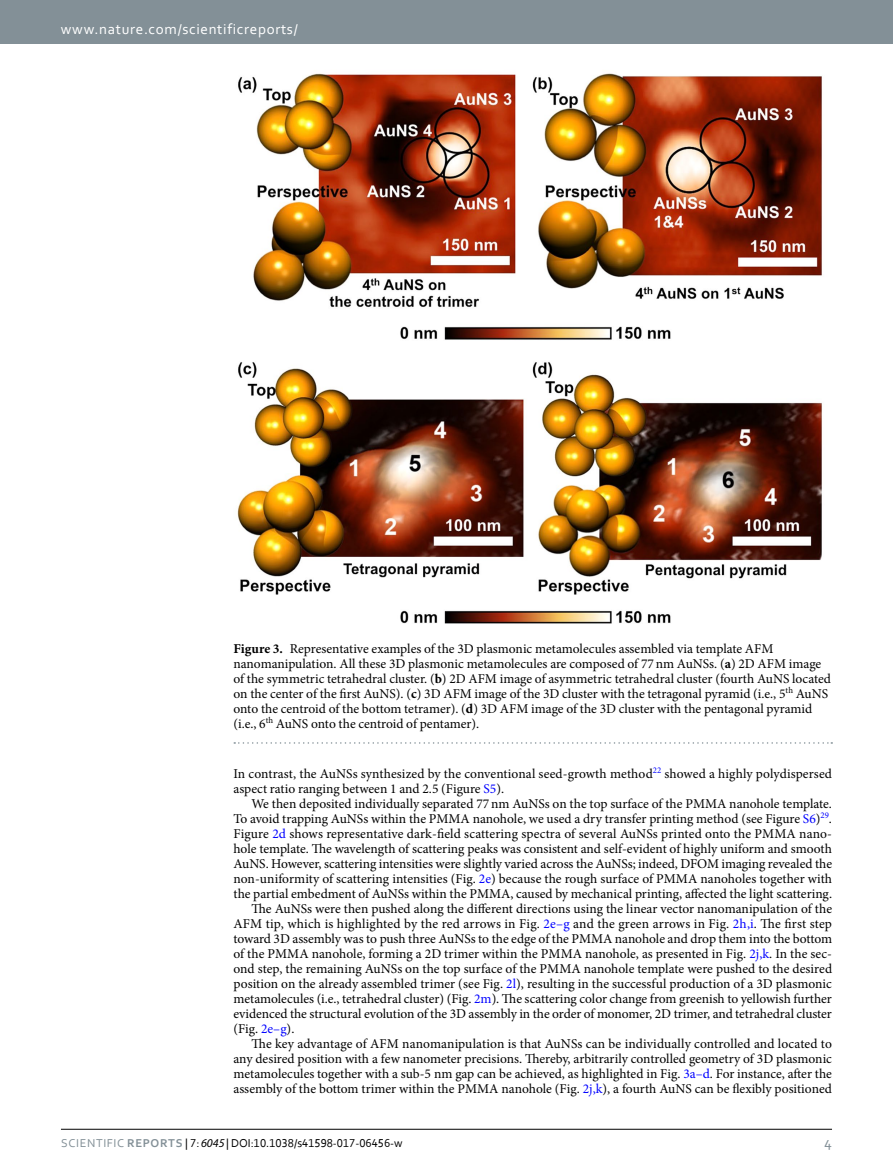
<style>
.page{position:relative;width:893px;height:1174px;background:#fff}
.page>*{position:absolute;margin:0;border:0;box-sizing:border-box;transform-origin:0 0}
.t1{font:15px "Corbel 2";letter-spacing:.045em;color:#fff}
.t2{font:15px "Corbel 2";color:#839097}
.t3{font:13.5px/15px "Minion Pro";color:#000}
.t4{font:12px "Corbel";color:#000}
.s1{font-weight:700}
.s2{color:#00f}
.s3{font-family:"Corbel 2";color:#839097}
.s4{font-family:"Corbel Bold 2";color:#839097}
.s5{font-family:"Myriad Pro";font-style:italic}
</style>
<div class="page">
<div style="left:0;top:0;width:893px;height:43px;background:#839097"></div>
<hr style="left:61px;top:1129px;width:771px;height:1px;background:#000">
<img style="left:237px;top:73px;width:585px;height:551px">
<svg style="left:234px;top:742px;width:598px;height:1px"></svg>
<p class="t1" style="left:61px;top:19px;width:238px">www.nature.com/scientificreports/</p>
<p class="t3" style="left:233px;top:641px;width:599px"><span class="s1">Figure 3.</span> Representative examples of the 3D plasmonic metamolecules assembled via template AFM nanomanipulation. All these 3D plasmonic metamolecules are composed of 77nm AuNSs. (<span class="s1">a</span>) 2D AFM image of the symmetric tetrahedral cluster. (<span class="s1">b</span>) 2D AFM image of asymmetric tetrahedral cluster (fourth AuNS located on the center of the first AuNS). (<span class="s1">c</span>) 3D AFM image of the 3D cluster with the tetragonal pyramid (i.e., 5<sup>th</sup> AuNS onto the centroid of the bottom tetramer). (<span class="s1">d</span>) 3D AFM image of the 3D cluster with the pentagonal pyramid (i.e., 6<sup>th</sup> AuNS onto the centroid of pentamer).</p>
<p class="t3" style="left:233px;top:766px;width:600px">In contrast, the AuNSs synthesized by the conventional seed-growth method<sup>22</sup> showed a highly polydispersed aspect ratio ranging between 1 and 2.5 (Figure <span class="s2">S5</span>).</p>
<p class="t3" style="left:251px;top:796px;width:582px">We then deposited individually separated 77nm AuNSs on the top surface of the PMMA nanohole template.</p>
<p class="t3" style="left:233px;top:811px;width:600px">To avoid trapping AuNSs within the PMMA nanohole, we used a dry transfer printing method (see Figure <span class="s2">S6</span>)<sup>29</sup>.</p>
<p class="t3" style="left:233px;top:826px;width:600px">Figure <span class="s2">2d</span> shows representative dark-field scattering spectra of several AuNSs printed onto the PMMA nano-</p>
<p class="t3" style="left:233px;top:841px;width:600px">hole template. The wavelength of scattering peaks was consistent and self-evident of highly uniform and smooth</p>
<p class="t3" style="left:233px;top:856px;width:600px">AuNS. However, scattering intensities were slightly varied across the AuNSs; indeed, DFOM imaging revealed the</p>
<p class="t3" style="left:233px;top:871px;width:600px">non-uniformity of scattering intensities (Fig. <span class="s2">2e</span>) because the rough surface of PMMA nanoholes together with</p>
<p class="t3" style="left:233px;top:886px;width:600px">the partial embedment of AuNSs within the PMMA, caused by mechanical printing, affected the light scattering.</p>
<p class="t3" style="left:251px;top:901px;width:582px">The AuNSs were then pushed along the different directions using the linear vector nanomanipulation of the</p>
<p class="t3" style="left:233px;top:916px;width:600px">AFM tip, which is highlighted by the red arrows in Fig. <span class="s2">2e–g</span> and the green arrows in Fig. <span class="s2">2h,i</span>. The first step</p>
<p class="t3" style="left:233px;top:931px;width:600px">toward 3D assembly was to push three AuNSs to the edge of the PMMA nanohole and drop them into the bottom</p>
<p class="t3" style="left:233px;top:946px;width:600px">of the PMMA nanohole, forming a 2D trimer within the PMMA nanohole, as presented in Fig. <span class="s2">2j,k</span>. In the sec-</p>
<p class="t3" style="left:233px;top:961px;width:600px">ond step, the remaining AuNSs on the top surface of the PMMA nanohole template were pushed to the desired</p>
<p class="t3" style="left:233px;top:976px;width:600px">position on the already assembled trimer (see Fig. <span class="s2">2l</span>), resulting in the successful production of a 3D plasmonic</p>
<p class="t3" style="left:233px;top:991px;width:600px">metamolecules (i.e., tetrahedral cluster) (Fig. <span class="s2">2m</span>). The scattering color change from greenish to yellowish further</p>
<p class="t3" style="left:233px;top:1006px;width:600px">evidenced the structural evolution of the 3D assembly in the order of monomer, 2D trimer, and tetrahedral cluster</p>
<p class="t3" style="left:233px;top:1021px;width:62px">(Fig. <span class="s2">2e–g</span>).</p>
<p class="t3" style="left:251px;top:1036px;width:582px">The key advantage of AFM nanomanipulation is that AuNSs can be individually controlled and located to</p>
<p class="t3" style="left:233px;top:1051px;width:600px">any desired position with a few nanometer precisions. Thereby, arbitrarily controlled geometry of 3D plasmonic</p>
<p class="t3" style="left:233px;top:1066px;width:600px">metamolecules together with a sub-5 nm gap can be achieved, as highlighted in Fig. <span class="s2">3a–d</span>. For instance, after the</p>
<p class="t3" style="left:233px;top:1081px;width:600px">assembly of the bottom trimer within the PMMA nanohole (Fig. <span class="s2">2j,k</span>), a fourth AuNS can be flexibly positioned</p>
<p class="t4" style="left:61px;top:1135px;width:343px"><span class="s3">ScIentIfIc</span> <span class="s4">REPORTS</span> | 7: <span class="s5">6045</span> | DOI:10.1038/s41598-017-06456-w</p>
<p class="t2" style="left:824px;top:1132px;width:9px">4</p>
</div>
